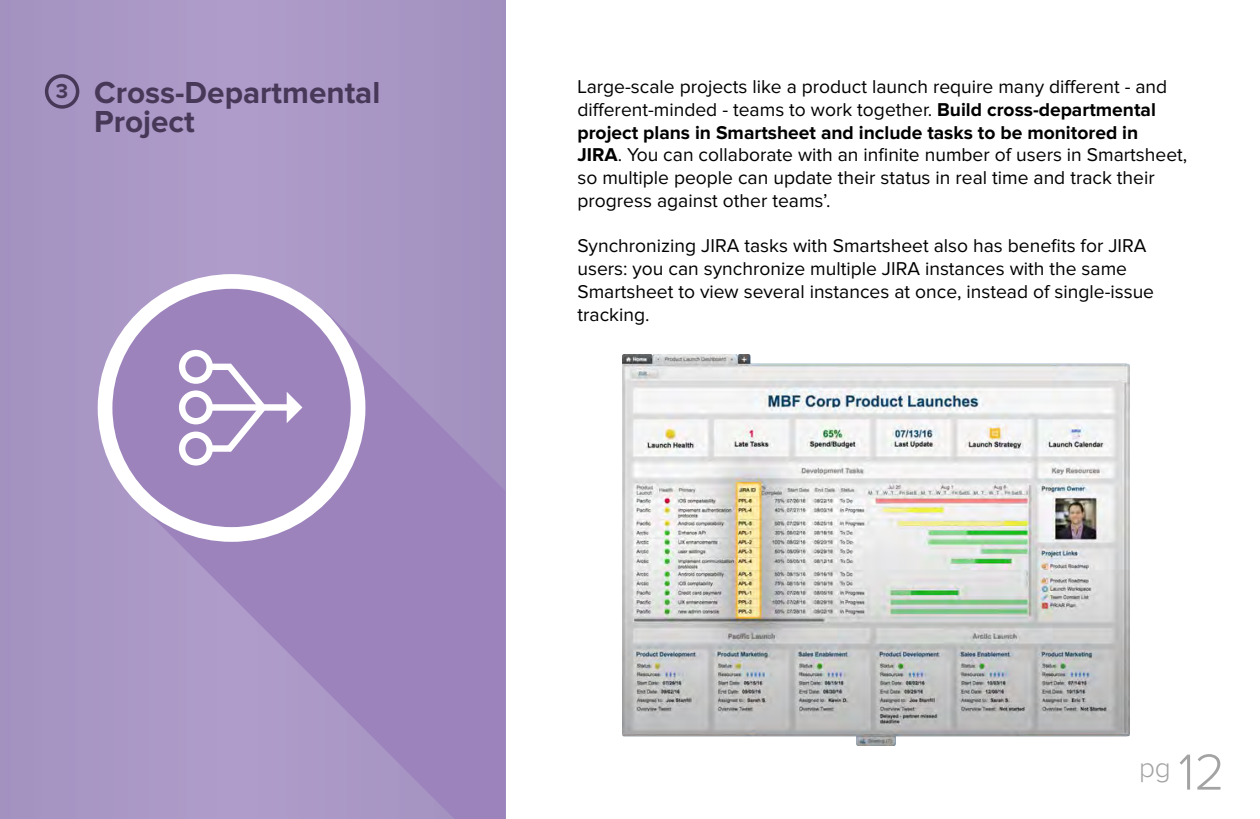
<style>
.page{position:relative;width:1260px;height:819px;background:#fff}
.page>*{position:absolute;margin:0;border:0;box-sizing:border-box;transform-origin:0 0}
.t1{font:300 52.5px "Proxima Nova";color:#a3a3a3}
.t2{font:700 31.5px/29.8px "Proxima Nova";color:#483858}
.t3{font:300 28px "Proxima Nova";color:#a3a3a3}
.t4{font:700 21px "Proxima Nova";color:#483858}
.t5{font:19.25px/22.8px "Proxima Nova";color:#000}
.s1{font-weight:700}
</style>
<div class="page">
<div style="left:0;top:0;width:505px;height:819px;background:#a896c4"></div>
<svg style="left:106px;top:281px;width:399px;height:538px;fill:#9c83bc"></svg>
<div style="left:98px;top:274px;width:267px;height:268px;border:15px solid #fff;border-radius:50%"></div>
<div style="left:210px;top:404px;width:88px;height:7px;background:#fff"></div>
<svg style="left:287px;top:392px;width:15px;height:31px"></svg>
<div style="left:179px;top:390px;width:34px;height:34px;border:6px solid #fff;border-radius:50%"></div>
<div style="left:179px;top:350px;width:34px;height:34px;border:6px solid #fff;border-radius:50%"></div>
<svg style="left:203px;top:360px;width:69px;height:95px;background:#b3a0cc"></svg>
<div style="left:179px;top:432px;width:34px;height:34px;border:6px solid #fff;border-radius:50%"></div>
<div style="left:45px;top:74px;width:34px;height:35px;border:4px solid #483858;border-radius:50%"></div>
<img style="left:622px;top:355px;width:508px;height:390px">
<p class="t4" style="left:56px;top:81px;width:14px">3</p>
<p class="t2" style="left:94px;top:79px;width:288px">Cross-Departmental<br>Project</p>
<p class="t5" style="left:577px;top:76px;width:611px">Large-scale projects like a product launch require many different - and different-minded - teams to work together. <span class="s1">Build cross-departmental project plans in Smartsheet and include tasks to be monitored in JIRA</span>. You can collaborate with an infinite number of users in Smartsheet, so multiple people can update their status in real time and track their progress against other teams’.</p>
<p class="t5" style="left:577px;top:235px;width:578px">Synchronizing JIRA tasks with Smartsheet also has benefits for JIRA users: you can synchronize multiple JIRA instances with the same Smartsheet to view several instances at once, instead of single-issue tracking.</p>
<p class="t3" style="left:1139px;top:755px;width:33px">pg</p>
<p class="t1" style="left:1178px;top:748px;width:48px">12</p>
</div>
